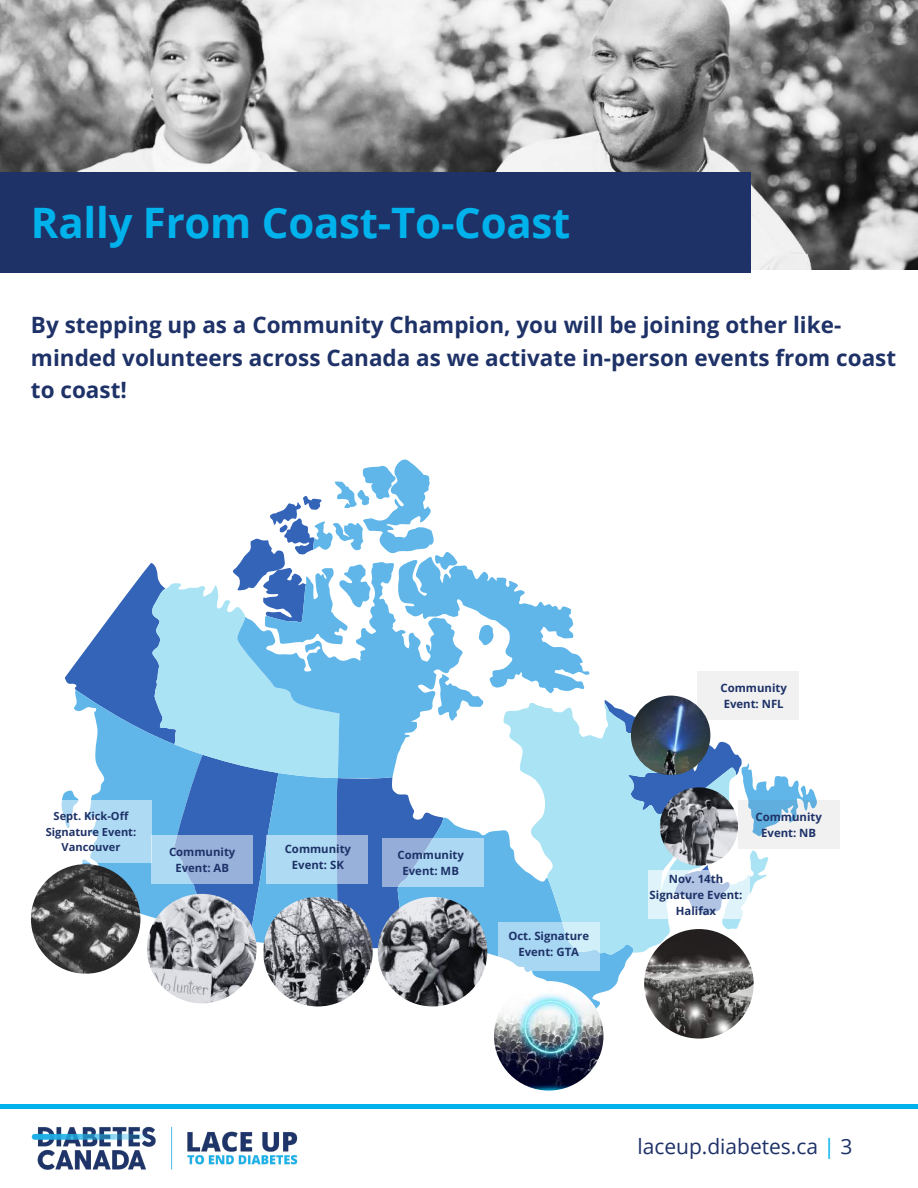
<style>
.page{position:relative;width:918px;height:1188px;background:#fff}
.page>*{position:absolute;margin:0;border:0;box-sizing:border-box;transform-origin:0 0}
.t1{font:700 42px "Open Sans";letter-spacing:-.005em;color:#00b2eb}
.t2{font:700 22.5px/32.7px "Open Sans";color:#1e3268}
.t3{font:21px "Open Sans";color:#1e3268}
.t4{font:700 11.4px/15.8px "Open Sans";color:#1e3268;text-align:center}
.t5{font:700 11.1px/15.5px "Open Sans";color:#1e3268;text-align:center}
.s1{color:#00b2eb}
</style>
<div class="page">
<div style="left:0;top:1104px;width:918px;height:5px;background:#00b2eb"></div>
<img style="left:31px;top:1126px;width:267px;height:44px">
<img style="left:0;top:0;width:918px;height:270px">
<div style="left:0;top:172px;width:751px;height:100px;background:#1e3268"></div>
<svg style="left:397px;top:949px;width:233px;height:90px"></svg>
<svg style="left:61px;top:459px;width:779px;height:490px"></svg>
<img style="left:31px;top:864px;width:109px;height:110px;border-radius:50%">
<img style="left:147px;top:894px;width:110px;height:109px;border-radius:50%">
<svg style="left:61px;top:800px;width:90px;height:62px;fill:#afdaf3"></svg>
<svg style="left:151px;top:835px;width:101px;height:49px;background:#9fbde2"></svg>
<img style="left:263px;top:897px;width:110px;height:109px;border-radius:50%">
<svg style="left:266px;top:835px;width:102px;height:49px;background:#a8cdeb"></svg>
<img style="left:378px;top:897px;width:109px;height:109px;border-radius:50%">
<svg style="left:382px;top:838px;width:101px;height:49px;background:#a3c9ea"></svg>
<img style="left:494px;top:981px;width:109px;height:110px;border-radius:50%">
<svg style="left:498px;top:922px;width:101px;height:49px;background:#b3ddf4"></svg>
<img style="left:644px;top:929px;width:110px;height:110px;border-radius:50%">
<svg style="left:648px;top:870px;width:102px;height:49px"></svg>
<img style="left:660px;top:787px;width:78px;height:79px;border-radius:50%">
<div style="left:697px;top:672px;width:102px;height:48px;background:#f1f1f1"></div>
<img style="left:631px;top:696px;width:79px;height:79px;border-radius:50%">
<svg style="left:738px;top:800px;width:101px;height:49px;fill:#f1f1f1"></svg>
<h1 class="t1" style="left:31px;top:193px;width:541px">Rally From Coast-To-Coast</h1>
<h2 class="t2" style="left:31px;top:308px;width:867px">By stepping up as a Community Champion, you will be joining other like&shy;minded volunteers across Canada as we activate in-person events from coast to coast!</h2>
<p class="t5" style="left:46px;top:808px;width:92px">Sept. Kick-Off<br>Signature Event:<br>Vancouver</p>
<p class="t4" style="left:169px;top:844px;width:68px">Community<br>Event: AB</p>
<p class="t4" style="left:285px;top:841px;width:68px">Community<br>Event: SK</p>
<p class="t4" style="left:398px;top:847px;width:68px">Community<br>Event: MB</p>
<p class="t4" style="left:508px;top:928px;width:82px">Oct. Signature<br>Event: GTA</p>
<p class="t4" style="left:720px;top:680px;width:68px;text-align:left">Community<br>Event: NFL</p>
<p class="t4" style="left:755px;top:809px;width:68px">Community<br>Event: NB</p>
<p class="t4" style="left:650px;top:871px;width:94px">Nov. 14th<br>Signature Event:<br>Halifax</p>
<h3 class="t3" style="left:638px;top:1132px;width:217px">laceup.diabetes.ca <span class="s1">|</span> 3</h3>
</div>
